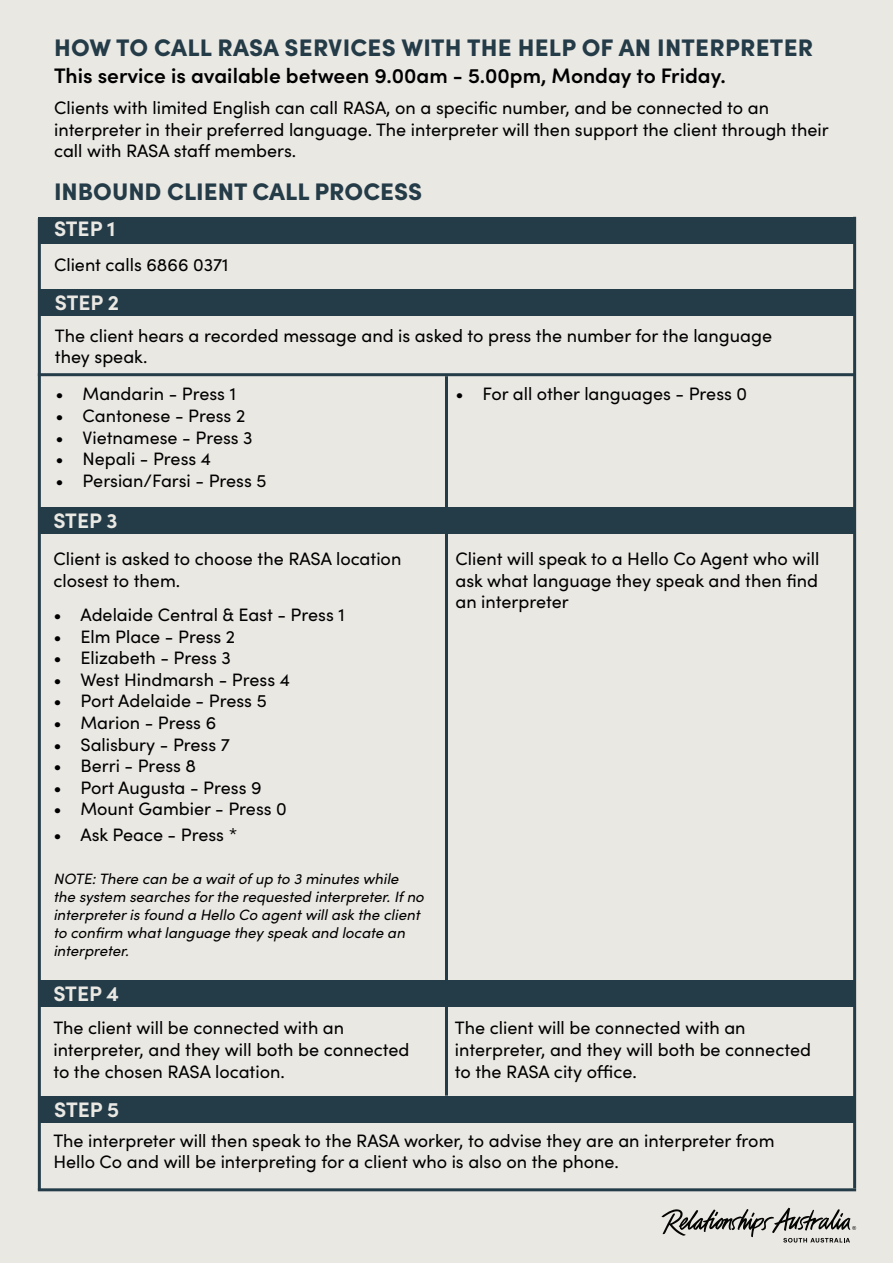
<style>
.page{position:relative;width:893px;height:1263px;background:#eae8e3}
.page>*{position:absolute;margin:0;border:0;box-sizing:border-box;transform-origin:0 0}
.t1{font:900 24px "Sofia Pro";letter-spacing:.01em;color:#243b48}
.t2{font:600 21px "Sofia Pro";color:#000}
.t3{font:700 21px "Sofia Pro";color:#eae8e3}
.t4{font:18px/21.6px "Sofia Pro";color:#000}
.t5{font:italic 15px/18px "Sofia Pro";color:#000}
</style>
<div class="page">
<div style="left:38px;top:217px;width:817px;height:26px;background:#243b48"></div>
<div style="left:38px;top:289px;width:817px;height:27px;background:#243b48"></div>
<div style="left:40px;top:980px;width:814px;height:27px;background:#243b48"></div>
<div style="left:39px;top:1096px;width:815px;height:26px;background:#243b48"></div>
<div style="left:39px;top:507px;width:817px;height:27px;background:#243b48"></div>
<hr style="left:445px;top:376px;width:3px;height:720px;background:#243b48">
<hr style="left:38px;top:218px;width:3px;height:972px;background:#243b48">
<hr style="left:853px;top:217px;width:3px;height:971px;background:#243b48">
<hr style="left:38px;top:373px;width:816px;height:3px;background:#243b48">
<hr style="left:38px;top:1188px;width:818px;height:3px;background:#243b48">
<svg style="left:662px;top:1208px;width:194px;height:34px"></svg>
<p class="t1" style="left:54px;top:29px;width:761px">HOW TO CALL RASA SERVICES WITH THE HELP OF AN INTERPRETER</p>
<p class="t2" style="left:54px;top:60px;width:673px">This service is available between 9.00am - 5.00pm, Monday to Friday.</p>
<p class="t4" style="left:54px;top:96px;width:776px">Clients with limited English can call RASA, on a specific number, and be connected to an interpreter in their preferred language. The interpreter will then support the client through their call with RASA staff members.</p>
<p class="t1" style="left:54px;top:173px;width:370px">INBOUND CLIENT CALL PROCESS</p>
<p class="t3" style="left:54px;top:213px;width:63px">STEP 1</p>
<p class="t4" style="left:54px;top:253px;width:176px">Client calls 6866 0371</p>
<p class="t3" style="left:55px;top:287px;width:66px">STEP 2</p>
<p class="t4" style="left:55px;top:323px;width:719px">The client hears a recorded message and is asked to press the number for the language they speak.</p>
<p class="t4" style="left:56px;top:382px;width:182px">• Mandarin - Press 1</p>
<p class="t4" style="left:56px;top:404px;width:191px">• Cantonese - Press 2</p>
<p class="t4" style="left:56px;top:426px;width:199px">• Vietnamese - Press 3</p>
<p class="t4" style="left:56px;top:447px;width:157px">• Nepali - Press 4</p>
<p class="t4" style="left:56px;top:469px;width:212px">• Persian/Farsi - Press 5</p>
<p class="t4" style="left:455px;top:382px;width:293px">• For all other languages - Press 0</p>
<p class="t3" style="left:53px;top:504px;width:66px">STEP 3</p>
<p class="t4" style="left:53px;top:547px;width:349px">Client is asked to choose the RASA location closest to them.</p>
<p class="t4" style="left:53px;top:603px;width:293px">• Adelaide Central &amp; East - Press 1</p>
<p class="t4" style="left:53px;top:624px;width:183px">• Elm Place - Press 2</p>
<p class="t4" style="left:53px;top:646px;width:179px">• Elizabeth - Press 3</p>
<p class="t4" style="left:53px;top:668px;width:238px">• West Hindmarsh - Press 4</p>
<p class="t4" style="left:53px;top:689px;width:215px">• Port Adelaide - Press 5</p>
<p class="t4" style="left:53px;top:711px;width:164px">• Marion - Press 6</p>
<p class="t4" style="left:53px;top:732px;width:178px">• Salisbury - Press 7</p>
<p class="t4" style="left:53px;top:754px;width:144px">• Berri - Press 8</p>
<p class="t4" style="left:53px;top:776px;width:210px">• Port Augusta - Press 9</p>
<p class="t4" style="left:53px;top:797px;width:235px">• Mount Gambier - Press 0</p>
<p class="t4" style="left:53px;top:822px;width:185px">• Ask Peace - Press *</p>
<p class="t5" style="left:53px;top:869px;width:372px">NOTE: There can be a wait of up to 3 minutes while the system searches for the requested interpreter. If no interpreter is found a Hello Co agent will ask the client to confirm what language they speak and locate an interpreter.</p>
<p class="t3" style="left:53px;top:978px;width:67px">STEP 4</p>
<p class="t4" style="left:455px;top:547px;width:365px;text-align:justify">Client will speak to a Hello Co Agent who will ask what language they speak and then find an interpreter</p>
<p class="t4" style="left:53px;top:1016px;width:358px">The client will be connected with an interpreter, and they will both be connected to the chosen RASA location.</p>
<p class="t4" style="left:455px;top:1016px;width:358px">The client will be connected with an interpreter, and they will both be connected to the RASA city office.</p>
<p class="t3" style="left:54px;top:1093px;width:67px">STEP 5</p>
<p class="t4" style="left:53px;top:1128px;width:723px">The interpreter will then speak to the RASA worker, to advise they are an interpreter from<br>Hello Co and will be interpreting for a client who is also on the phone.</p>
</div>
